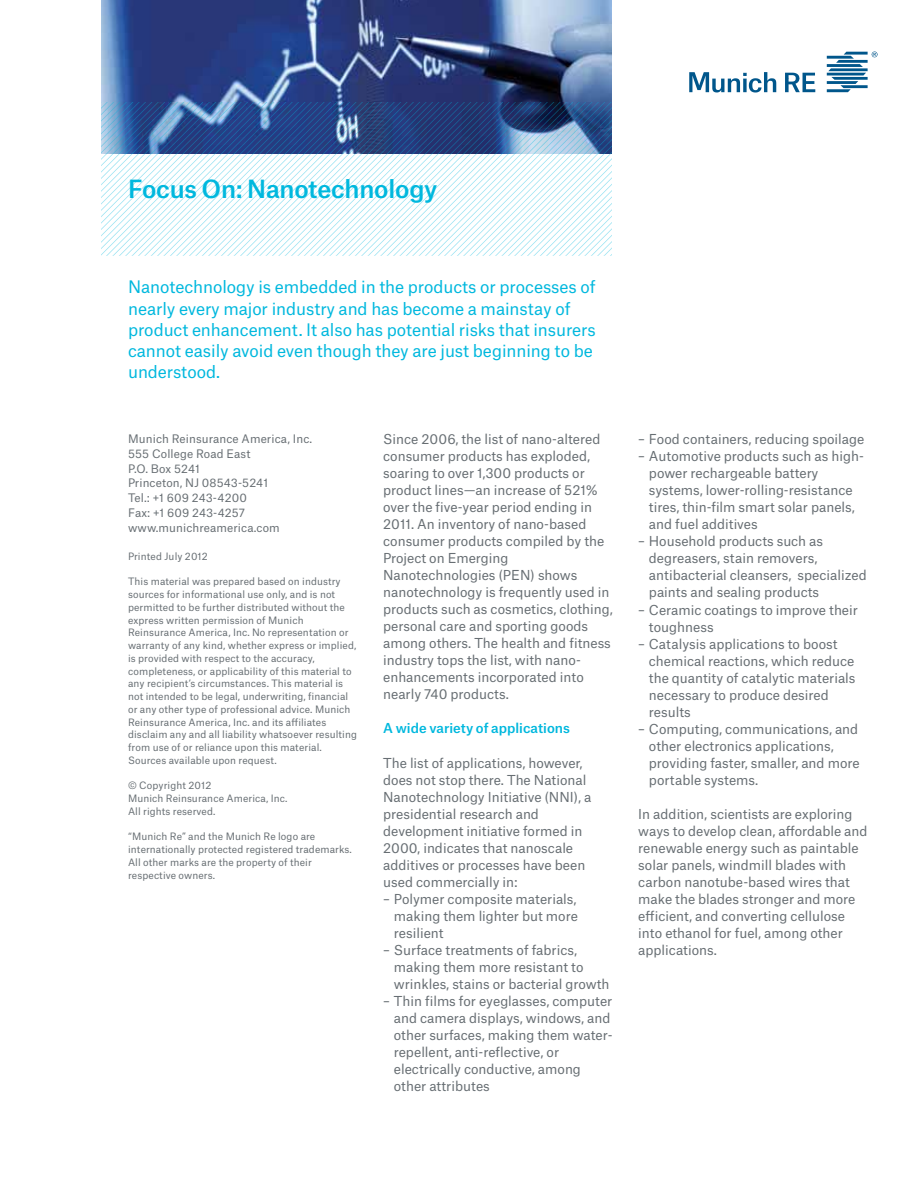
<style>
.page{position:relative;width:918px;height:1188px;background:#fff}
.page>*{position:absolute;margin:0;border:0;box-sizing:border-box;transform-origin:0 0}
.t1{font:500 24px "Munich Re";letter-spacing:-.01em;color:#00b8de}
.t2{font:16.5px/21.3px "Munich Re";letter-spacing:-.005em;color:#00b8de}
.t3{font:13.2px/17px "Munich Re";color:#676e73}
.t4{font:500 13.2px "Munich Re";color:#00b8de}
.t5{font:11.25px/14.9px "Munich Re";letter-spacing:.01em;color:#676e73}
.t6{font:9.75px/12.8px "Munich Re";letter-spacing:.01em;color:#676e73}
</style>
<div class="page">
<img style="left:101px;top:0;width:510px;height:102px">
<svg style="left:101px;top:102px;width:510px;height:154px"></svg>
<svg style="left:785px;top:73px;width:30px;height:19px"></svg>
<svg style="left:689px;top:72px;width:87px;height:21px"></svg>
<svg style="left:827px;top:52px;width:50px;height:40px"></svg>
<h1 class="t1" style="left:128px;top:170px;width:311px">Focus On: Nanotechnology</h1>
<p class="t2" style="left:128px;top:275px;width:469px">Nanotechnology is embedded in the products or processes of nearly every major industry and has become a mainstay of product enhancement. It also has potential risks that insurers cannot easily avoid even though they are just beginning to be understood.</p>
<p class="t5" style="left:128px;top:430px;width:186px">Munich Reinsurance America, Inc.<br>555 College Road East<br>P.O. Box 5241<br>Princeton, NJ 08543-5241<br>Tel.: +1 609 243-4200<br>Fax: +1 609 243-4257 www.munichreamerica.com</p>
<p class="t6" style="left:128px;top:549px;width:81px">Printed July 2012</p>
<p class="t6" style="left:128px;top:574px;width:230px">This material was prepared based on industry sources for informational use only, and is not permitted to be further distributed without the express written permission of Munich Reinsurance America, Inc. No representation or warranty of any kind, whether express or implied, is provided with respect to the accuracy, completeness, or applicability of this material to any recipient’s circumstances. This material is not intended to be legal, underwriting, financial or any other type of professional advice. Munich Reinsurance America, Inc. and its affiliates disclaim any and all liability whatsoever resulting from use of or reliance upon this material.<br>Sources available upon request.</p>
<p class="t6" style="left:128px;top:778px;width:161px">© Copyright 2012<br>Munich Reinsurance America, Inc.<br>All rights reserved.</p>
<p class="t6" style="left:128px;top:829px;width:225px">“Munich Re” and the Munich Re logo are internationally protected registered trademarks.<br>All other marks are the property of their respective owners.</p>
<p class="t3" style="left:383px;top:429px;width:231px">Since 2006, the list of nano-altered consumer products has exploded, soaring to over 1,300 products or product lines—an increase of 521% over the five-year period ending in<br>2011. An inventory of nano-based consumer products compiled by the<br>Project on Emerging<br>Nanotechnologies (PEN) shows nanotechnology is frequently used in products such as cosmetics, clothing, personal care and sporting goods among others. The health and fitness industry tops the list, with nano&shy;enhancements incorporated into nearly 740 products.</p>
<p class="t4" style="left:383px;top:718px;width:188px">A wide variety of applications</p>
<p class="t3" style="left:383px;top:753px;width:210px">The list of applications, however, does not stop there. The National<br>Nanotechnology Initiative (NNI), a presidential research and development initiative formed in<br>2000, indicates that nanoscale additives or processes have been used commercially in:</p>
<p class="t3" style="left:394px;top:889px;width:186px;text-align:justify;text-indent:-11px">– Polymer composite materials, making them lighter but more resilient</p>
<p class="t3" style="left:394px;top:940px;width:217px;text-indent:-11px">– Surface treatments of fabrics, making them more resistant to wrinkles, stains or bacterial growth</p>
<p class="t3" style="left:394px;top:991px;width:220px;text-indent:-11px">– Thin films for eyeglasses, computer and camera displays, windows, and other surfaces, making them water&shy;repellent, anti-reflective, or electrically conductive, among other attributes</p>
<p class="t3" style="left:638px;top:429px;width:228px">– Food containers, reducing spoilage</p>
<p class="t3" style="left:649px;top:447px;width:216px;text-indent:-11px">– Automotive products such as high&shy;power rechargeable battery systems, lower-rolling-resistance tires, thin-film smart solar panels, and fuel additives</p>
<p class="t3" style="left:649px;top:532px;width:219px;text-indent:-11px">– Household products such as degreasers, stain removers, antibacterial cleansers, specialized paints and sealing products</p>
<p class="t3" style="left:649px;top:600px;width:211px;text-indent:-11px">– Ceramic coatings to improve their toughness</p>
<p class="t3" style="left:649px;top:634px;width:208px;text-indent:-11px">– Catalysis applications to boost chemical reactions, which reduce the quantity of catalytic materials necessary to produce desired results</p>
<p class="t3" style="left:649px;top:719px;width:212px;text-indent:-11px">– Computing, communications, and other electronics applications, providing faster, smaller, and more portable systems.</p>
<p class="t3" style="left:638px;top:804px;width:231px">In addition, scientists are exploring ways to develop clean, affordable and renewable energy such as paintable solar panels, windmill blades with carbon nanotube-based wires that make the blades stronger and more efficient, and converting cellulose into ethanol for fuel, among other applications.</p>
</div>
